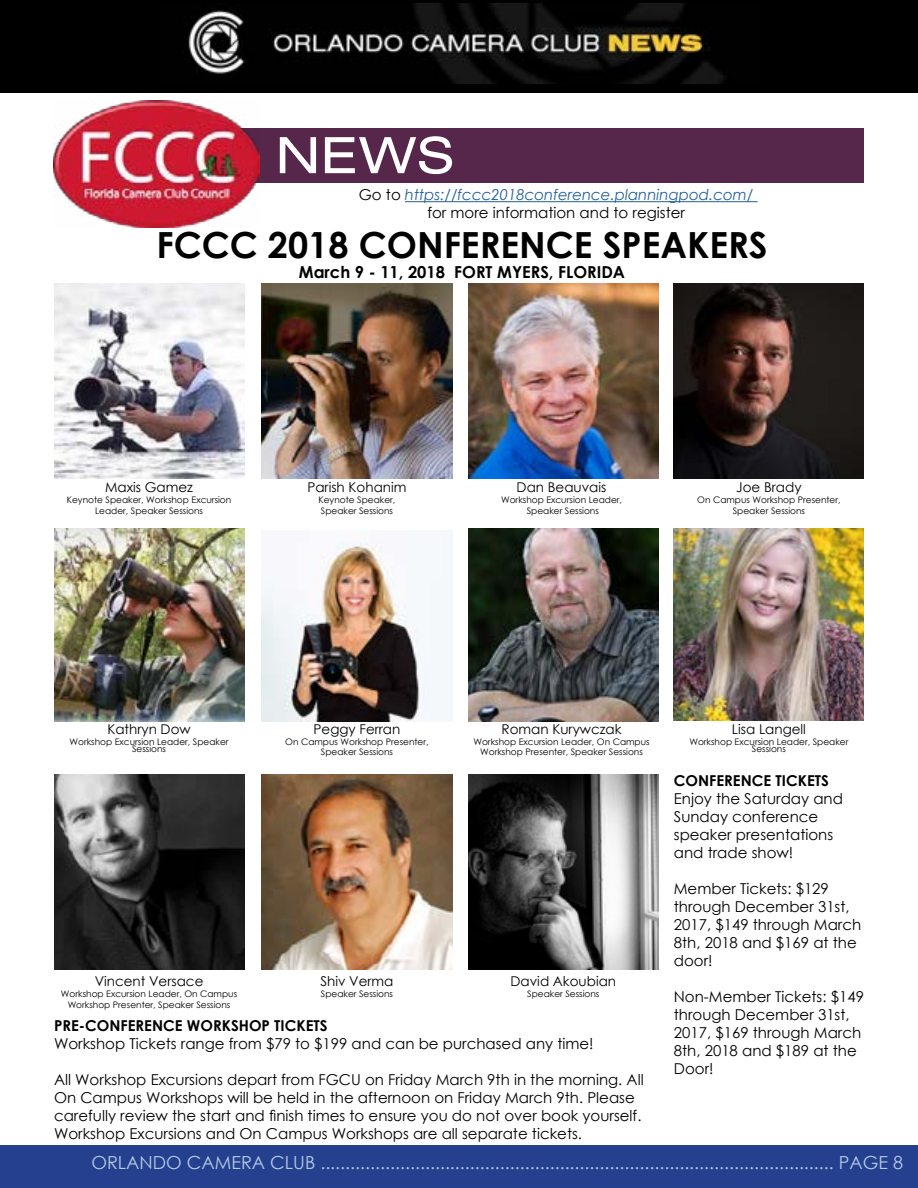
<style>
.page{position:relative;width:918px;height:1188px;background:#fff}
.page>*{position:absolute;margin:0;border:0;box-sizing:border-box;transform-origin:0 0}
.t1{font:54px "Nimbus San Ext";color:#fff}
.t2{font:700 36px "Century Gothic";color:#000}
.t3{font:18px "Century Gothic";color:#b3cbe6}
.t4{font:700 16.5px "Century Gothic";color:#000}
.t5{font:15px/18px "Century Gothic";color:#000}
.t6{font:italic 15px/18px "Century Gothic";color:#215e9e;text-align:center}
.t7{font:700 15px "Century Gothic";color:#000}
.t8{font:13.5px "Century Gothic";color:#000}
.t9{font:9px/10.8px "Century Gothic";color:#000;text-align:center}
.s1{font-style:normal;color:#000}
</style>
<div class="page">
<div style="left:207px;top:129px;width:657px;height:54px;background:#56274a"></div>
<div style="left:0;top:0;width:918px;height:93px;background:#000"></div>
<img style="left:188px;top:3px;width:536px;height:81px">
<div style="left:0;top:1146px;width:918px;height:42px;background:#25408f"></div>
<img style="left:54px;top:100px;width:206px;height:128px">
<img style="left:54px;top:284px;width:190px;height:195px">
<img style="left:262px;top:284px;width:190px;height:195px">
<img style="left:54px;top:528px;width:190px;height:193px">
<img style="left:262px;top:531px;width:190px;height:190px">
<img style="left:468px;top:528px;width:190px;height:193px">
<img style="left:54px;top:774px;width:190px;height:196px">
<img style="left:262px;top:774px;width:190px;height:196px">
<img style="left:468px;top:774px;width:190px;height:196px">
<img style="left:674px;top:284px;width:190px;height:195px">
<img style="left:674px;top:528px;width:190px;height:192px">
<img style="left:468px;top:284px;width:190px;height:195px">
<hr style="left:405px;top:201px;width:353px;height:1px;background:#215e9e">
<h1 class="t1" style="left:275px;top:124px;width:181px">NEWS</h1>
<p class="t6" style="left:359px;top:186px;width:396px"><span class="s1">Go to</span> https://fccc2018conference.planningpod.com/ <span class="s1">for more information and to register</span></p>
<h2 class="t2" style="left:156px;top:217px;width:613px">FCCC 2018 CONFERENCE SPEAKERS</h2>
<p class="t4" style="left:299px;top:259px;width:328px">March 9 - 11, 2018 FORT MYERS, FLORIDA</p>
<p class="t8" style="left:105px;top:478px;width:89px">Maxis Gamez</p>
<p class="t9" style="left:67px;top:494px;width:166px">Keynote Speaker, Workshop Excursion<br>Leader, Speaker Sessions</p>
<p class="t8" style="left:307px;top:478px;width:101px">Parish Kohanim</p>
<p class="t9" style="left:318px;top:494px;width:78px;text-align:left">Keynote Speaker,<br>Speaker Sessions</p>
<p class="t8" style="left:517px;top:478px;width:91px">Dan Beauvais</p>
<p class="t9" style="left:501px;top:494px;width:122px">Workshop Excursion Leader,<br>Speaker Sessions</p>
<p class="t8" style="left:736px;top:478px;width:67px">Joe Brady</p>
<p class="t9" style="left:697px;top:494px;width:145px">On Campus Workshop Presenter,<br>Speaker Sessions</p>
<p class="t8" style="left:107px;top:720px;width:85px">Kathryn Dow</p>
<p class="t9" style="left:70px;top:737px;width:161px;line-height:7.8px">Workshop Excursion Leader, Speaker<br>Sessions</p>
<p class="t8" style="left:314px;top:720px;width:88px">Peggy Ferran</p>
<p class="t9" style="left:285px;top:736px;width:145px">On Campus Workshop Presenter,<br>Speaker Sessions</p>
<p class="t8" style="left:502px;top:720px;width:122px">Roman Kurywczak</p>
<p class="t9" style="left:473px;top:736px;width:178px">Workshop Excursion Leader, On Campus<br>Workshop Presenter, Speaker Sessions</p>
<p class="t8" style="left:95px;top:972px;width:110px">Vincent Versace</p>
<p class="t9" style="left:61px;top:988px;width:178px">Workshop Excursion Leader, On Campus<br>Workshop Presenter, Speaker Sessions</p>
<p class="t8" style="left:320px;top:972px;width:75px">Shiv Verma</p>
<p class="t9" style="left:321px;top:988px;width:74px">Speaker Sessions</p>
<p class="t8" style="left:511px;top:972px;width:107px">David Akoubian</p>
<p class="t9" style="left:527px;top:988px;width:74px">Speaker Sessions</p>
<p class="t7" style="left:54px;top:1014px;width:275px">PRE-CONFERENCE WORKSHOP TICKETS</p>
<p class="t5" style="left:54px;top:1035px;width:541px">Workshop Tickets range from $79 to $199 and can be purchased any time!</p>
<p class="t5" style="left:54px;top:1071px;width:591px">All Workshop Excursions depart from FGCU on Friday March 9th in the morning. All On Campus Workshops will be held in the afternoon on Friday March 9th. Please carefully review the start and finish times to ensure you do not over book yourself.<br>Workshop Excursions and On Campus Workshops are all separate tickets.</p>
<p class="t8" style="left:732px;top:720px;width:76px">Lisa Langell</p>
<p class="t9" style="left:689px;top:737px;width:161px;line-height:7.8px">Workshop Excursion Leader, Speaker<br>Sessions</p>
<p class="t7" style="left:674px;top:769px;width:157px">CONFERENCE TICKETS</p>
<p class="t5" style="left:674px;top:789px;width:171px">Enjoy the Saturday and<br>Sunday conference speaker presentations and trade show!</p>
<p class="t5" style="left:674px;top:879px;width:189px">Member Tickets: $129 through December 31st,<br>2017, $149 through March<br>8th, 2018 and $169 at the door!</p>
<p class="t5" style="left:674px;top:987px;width:192px">Non-Member Tickets: $149 through December 31st,<br>2017, $169 through March<br>8th, 2018 and $189 at the<br>Door!</p>
<p class="t3" style="left:91px;top:1150px;width:813px">ORLANDO CAMERA CLUB ....................................................................................................... PAGE 8</p>
</div>
